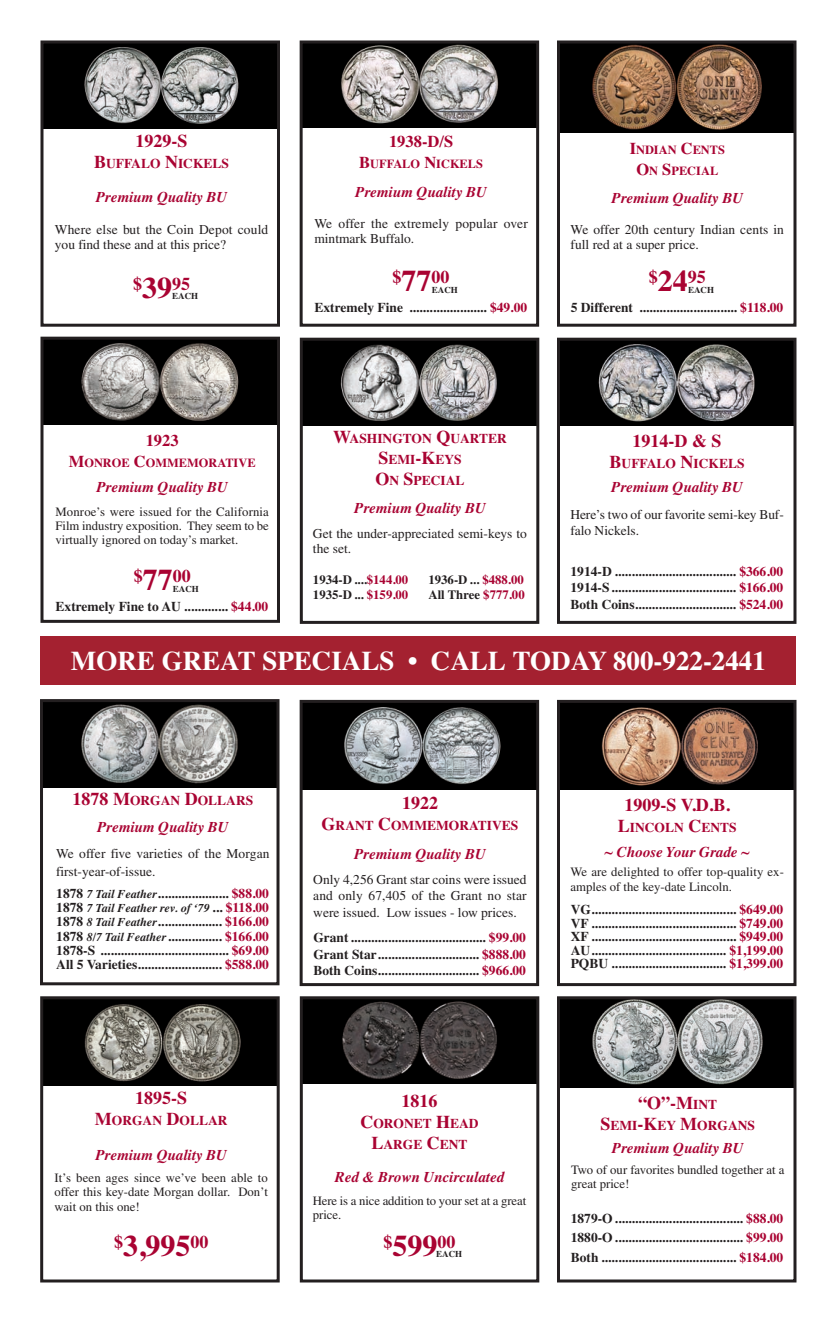
<style>
.page{position:relative;width:837px;height:1323px;background:#fff}
.page>*{position:absolute;margin:0;border:0;box-sizing:border-box;transform-origin:0 0}
.t1{font:700 30px "Times";color:#a90332}
.t2{font:700 27px "Times";color:#fff}
.t3{font:700 18px "Times";color:#a90332}
.t4{font:700 16.5px "Times";color:#a90332}
.t5{font:italic 700 15px "Times";color:#a90332}
.t6{font:700 13.5px/16.5px "Times";color:#231f20;text-align:justify}
.t7{font:13.5px/15px "Times";color:#231f20}
.t8{font:700 13.5px/21px "Times";color:#a90332;text-align:center}
.t9{font:12.75px/14.2px "Times";color:#231f20}
.t10{font:700 12.75px/15px "Times";color:#231f20}
.t11{font:700 12.3px/21px "Times";color:#a90332;text-align:center}
.t12{font:italic 700 12px "Times";color:#231f20}
.t13{font:700 9px "Times";color:#231f20}
.s1{font-size:18px}
.s2{font-size:30px}
.s3{font-size:16.5px}
.s4{color:#a90332}
.s5{font-style:italic;font-size:12px}
.s6{font-style:normal;font-size:13.5px}
.s7{font-style:normal;font-size:13.5px;color:#a90332}
.s8{font-size:13.5px}
</style>
<div class="page">
<img style="left:44px;top:703px;width:232px;height:84px">
<div style="left:40px;top:699px;width:240px;height:286px;border:3px solid #231f20"></div>
<div style="left:40px;top:636px;width:756px;height:49px;background:#a42130"></div>
<img style="left:304px;top:44px;width:231px;height:83px">
<div style="left:300px;top:40px;width:239px;height:287px;border:3px solid #231f20"></div>
<img style="left:561px;top:342px;width:231px;height:84px">
<div style="left:557px;top:338px;width:239px;height:286px;border:3px solid #231f20"></div>
<img style="left:44px;top:44px;width:232px;height:84px">
<div style="left:40px;top:40px;width:240px;height:287px;border:3px solid #231f20"></div>
<img style="left:561px;top:1000px;width:231px;height:87px">
<div style="left:557px;top:996px;width:239px;height:286px;border:3px solid #231f20"></div>
<img style="left:44px;top:1000px;width:232px;height:86px">
<div style="left:40px;top:996px;width:240px;height:286px;border:3px solid #231f20"></div>
<img style="left:304px;top:342px;width:231px;height:84px">
<div style="left:300px;top:338px;width:239px;height:286px;border:3px solid #231f20"></div>
<img style="left:304px;top:1000px;width:231px;height:83px">
<div style="left:300px;top:996px;width:239px;height:286px;border:3px solid #231f20"></div>
<img style="left:561px;top:44px;width:231px;height:89px">
<div style="left:557px;top:40px;width:239px;height:287px;border:3px solid #231f20"></div>
<img style="left:44px;top:341px;width:232px;height:84px">
<div style="left:40px;top:337px;width:240px;height:286px;border:3px solid #231f20"></div>
<img style="left:304px;top:704px;width:231px;height:85px">
<div style="left:300px;top:700px;width:239px;height:286px;border:3px solid #231f20"></div>
<img style="left:561px;top:704px;width:231px;height:85px">
<div style="left:557px;top:700px;width:239px;height:286px;border:3px solid #231f20"></div>
<h3 class="t3" style="left:136px;top:130px;width:54px">1929-S</h3>
<p class="t8" style="left:94px;top:153px;width:137px"><span class="s1">B</span>UFFALO <span class="s1">N</span>ICKELS</p>
<p class="t5" style="left:96px;top:188px;width:133px">Premium Quality BU</p>
<p class="t7" style="left:55px;top:223px;width:215px">Where else but the Coin Depot could you find these and at this price?</p>
<h3 class="t3" style="left:133px;top:273px;width:58px">$<span class="s2">39</span>95</h3>
<p class="t13" style="left:172px;top:291px;width:28px">EACH</p>
<p class="t4" style="left:389px;top:131px;width:66px">1938-D/S</p>
<p class="t11" style="left:359px;top:153px;width:125px"><span class="s3">B</span>UFFALO <span class="s3">N</span>ICKELS</p>
<p class="t5" style="left:355px;top:183px;width:133px">Premium Quality BU</p>
<p class="t7" style="left:314px;top:217px;width:215px">We offer the extremely popular over mintmark Buffalo.</p>
<h3 class="t3" style="left:393px;top:266px;width:58px">$<span class="s2">77</span>00</h3>
<p class="t13" style="left:432px;top:284px;width:28px">EACH</p>
<p class="t6" style="left:315px;top:299px;width:214px">Extremely Fine ....................... <span class="s4">$49.00</span></p>
<p class="t11" style="left:630px;top:140px;width:97px"><span class="s3">I</span>NDIAN <span class="s3">C</span>ENTS<br><span class="s3">O</span>N <span class="s3">S</span>PECIAL</p>
<p class="t5" style="left:612px;top:189px;width:133px">Premium Quality BU</p>
<p class="t7" style="left:571px;top:223px;width:215px">We offer 20th century Indian cents in full red at a super price.</p>
<h3 class="t3" style="left:649px;top:266px;width:59px">$<span class="s2">24</span>95</h3>
<p class="t13" style="left:688px;top:284px;width:28px">EACH</p>
<p class="t6" style="left:571px;top:299px;width:214px">5 Different ............................. <span class="s4">$118.00</span></p>
<p class="t4" style="left:146px;top:431px;width:34px">1923</p>
<p class="t11" style="left:69px;top:452px;width:188px"><span class="s3">M</span>ONROE <span class="s3">C</span>OMMEMORATIVE</p>
<p class="t5" style="left:96px;top:478px;width:133px">Premium Quality BU</p>
<p class="t9" style="left:56px;top:506px;width:215px;text-align:justify">Monroe’s were issued for the California Film industry exposition. They seem to be virtually ignored on today’s market.</p>
<h3 class="t3" style="left:134px;top:565px;width:59px">$<span class="s2">77</span>00</h3>
<p class="t13" style="left:173px;top:583px;width:28px">EACH</p>
<p class="t6" style="left:56px;top:599px;width:214px">Extremely Fine to AU ............. <span class="s4">$44.00</span></p>
<p class="t8" style="left:333px;top:427px;width:175px"><span class="s1">W</span>ASHINGTON <span class="s1">Q</span>UARTER<br><span class="s1">S</span>EMI<span class="s1">-K</span>EYS<br><span class="s1">O</span>N <span class="s1">S</span>PECIAL</p>
<p class="t5" style="left:354px;top:499px;width:133px">Premium Quality BU</p>
<p class="t7" style="left:313px;top:528px;width:216px">Get the under-appreciated semi-keys to the set.</p>
<p class="t10" style="left:313px;top:572px;width:97px">1934-D ....<span class="s4">$144.00<br></span>1935-D ... <span class="s4">$159.00</span></p>
<p class="t10" style="left:429px;top:572px;width:98px">1936-D ... <span class="s4">$488.00<br></span>All Three <span class="s4">$777.00</span></p>
<h3 class="t3" style="left:633px;top:430px;width:90px">1914-D &amp; S</h3>
<p class="t8" style="left:610px;top:453px;width:137px"><span class="s1">B</span>UFFALO <span class="s1">N</span>ICKELS</p>
<p class="t5" style="left:611px;top:479px;width:133px">Premium Quality BU</p>
<p class="t7" style="left:570px;top:507px;width:215px;line-height:16.5px">Here’s two of our favorite semi-key Buf&shy;falo Nickels.</p>
<p class="t6" style="left:571px;top:563px;width:214px">1914-D .................................... <span class="s4">$366.00<br></span>1914-S..................................... <span class="s4">$166.00<br></span>Both Coins.............................. <span class="s4">$524.00</span></p>
<h2 class="t2" style="left:71px;top:644px;width:697px">MORE GREAT SPECIALS • CALL TODAY 800-922-2441</h2>
<p class="t8" style="left:73px;top:790px;width:182px"><span class="s1">1878 M</span>ORGAN <span class="s1">D</span>OLLARS</p>
<p class="t5" style="left:97px;top:818px;width:133px">Premium Quality BU</p>
<p class="t7" style="left:56px;top:846px;width:215px;line-height:18px">We offer five varieties of the Morgan first-year-of-issue.</p>
<p class="t6" style="left:56px;top:885px;width:214px">1878 <span class="s5">7 Tail Feather</span>..................... <span class="s4">$88.00</span></p>
<p class="t12" style="left:56px;top:901px;width:214px"><span class="s6">1878</span> 7 Tail Feather rev. of ‘79 <span class="s6">...</span> <span class="s7">$118.00</span></p>
<p class="t6" style="left:56px;top:915px;width:214px;line-height:14.2px">1878 <span class="s5">8 Tail Feather</span>................... <span class="s4">$166.00<br></span>1878 <span class="s5">8/7 Tail Feather</span>................ <span class="s4">$166.00<br></span>1878-S ...................................... <span class="s4">$69.00<br></span>All 5 Varieties......................... <span class="s4">$588.00</span></p>
<h3 class="t3" style="left:402px;top:792px;width:37px">1922</h3>
<p class="t8" style="left:322px;top:815px;width:198px"><span class="s1">G</span>RANT <span class="s1">C</span>OMMEMORATIVES</p>
<p class="t5" style="left:354px;top:845px;width:133px">Premium Quality BU</p>
<p class="t7" style="left:313px;top:872px;width:215px;line-height:16.5px;text-align:justify">Only 4,256 Grant star coins were issued and only 67,405 of the Grant no star were issued. Low issues - low prices.</p>
<p class="t6" style="left:313px;top:929px;width:214px">Grant ........................................ <span class="s4">$99.00<br></span>Grant Star.............................. <span class="s4">$888.00<br></span>Both Coins.............................. <span class="s4">$966.00</span></p>
<h3 class="t3" style="left:625px;top:795px;width:107px">1909-S V.D.B.</h3>
<p class="t8" style="left:618px;top:817px;width:120px"><span class="s1">L</span>INCOLN <span class="s1">C</span>ENTS</p>
<p class="t5" style="left:605px;top:843px;width:147px">~ Choose Your Grade ~</p>
<p class="t9" style="left:571px;top:866px;width:215px">We are delighted to offer top-quality ex&shy;amples of the key-date Lincoln.</p>
<p class="t6" style="left:571px;top:903px;width:214px;line-height:13.5px">VG........................................... <span class="s4">$649.00<br></span>VF ........................................... <span class="s4">$749.00<br></span>XF ........................................... <span class="s4">$949.00<br></span>AU........................................ <span class="s4">$1,199.00<br></span>PQBU .................................. <span class="s4">$1,399.00</span></p>
<h3 class="t3" style="left:135px;top:1087px;width:54px">1895-S</h3>
<p class="t8" style="left:95px;top:1109px;width:134px"><span class="s1">M</span>ORGAN <span class="s1">D</span>OLLAR</p>
<p class="t5" style="left:95px;top:1146px;width:133px">Premium Quality BU</p>
<p class="t9" style="left:55px;top:1172px;width:215px;text-align:justify">It’s been ages since we’ve been able to offer this key-date Morgan dollar. Don’t wait on this one!</p>
<h1 class="t1" style="left:114px;top:1228px;width:96px"><sup>$</sup>3,995<sup>00</sup></h1>
<h3 class="t3" style="left:401px;top:1090px;width:37px">1816</h3>
<p class="t8" style="left:360px;top:1113px;width:120px"><span class="s1">C</span>ORONET <span class="s1">H</span>EAD<br><span class="s1">L</span>ARGE <span class="s1">C</span>ENT</p>
<p class="t5" style="left:335px;top:1168px;width:171px">Red &amp; Brown Uncirculated</p>
<p class="t9" style="left:313px;top:1195px;width:215px">Here is a nice addition to your set at a great price.</p>
<h3 class="t3" style="left:383px;top:1231px;width:73px">$<span class="s2">599</span>00</h3>
<p class="t13" style="left:436px;top:1249px;width:28px">EACH</p>
<h3 class="t3" style="left:638px;top:1093px;width:80px">“O”-M<span class="s8">INT</span></h3>
<p class="t8" style="left:601px;top:1115px;width:156px"><span class="s1">S</span>EMI<span class="s1">-K</span>EY <span class="s1">M</span>ORGANS</p>
<p class="t5" style="left:612px;top:1139px;width:133px">Premium Quality BU</p>
<p class="t9" style="left:571px;top:1164px;width:215px">Two of our favorites bundled together at a great price!</p>
<p class="t6" style="left:571px;top:1208px;width:214px;line-height:19.5px">1879-O ...................................... <span class="s4">$88.00<br></span>1880-O ...................................... <span class="s4">$99.00<br></span>Both ........................................ <span class="s4">$184.00</span></p>
</div>
